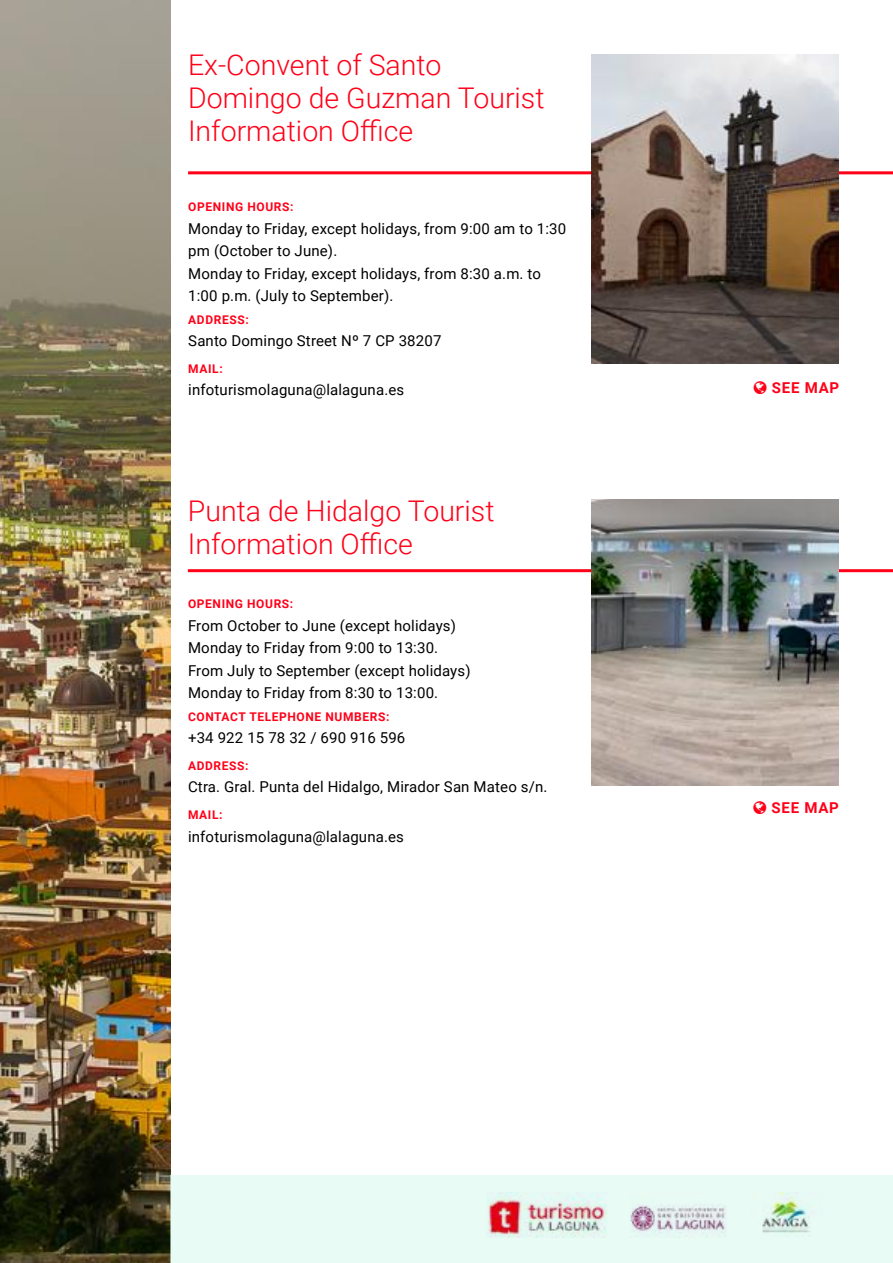
<style>
.page{position:relative;width:893px;height:1263px;background:#fff}
.page>*{position:absolute;margin:0;border:0;box-sizing:border-box;transform-origin:0 0}
.t1{font:300 28.5px/33px "Roboto";color:#ff0018}
.t2{font:15px/22.5px "Roboto";letter-spacing:.01em;color:#000}
.t3{font:700 15px "Roboto";letter-spacing:.05em;color:#ff0018}
.t4{font:700 12px "Roboto";letter-spacing:.05em;color:#ff0018}
</style>
<div class="page">
<hr style="left:188px;top:569px;width:705px;height:3px;background:#ff0018">
<img style="left:0;top:0;width:170px;height:1263px">
<img style="left:591px;top:499px;width:247px;height:286px">
<div style="left:170px;top:1176px;width:723px;height:87px;background:#e9fbf5"></div>
<img style="left:487px;top:1192px;width:323px;height:45px">
<hr style="left:188px;top:171px;width:705px;height:3px;background:#ff0018">
<img style="left:592px;top:54px;width:247px;height:309px">
<h1 class="t1" style="left:188px;top:48px;width:358px">Ex-Convent of Santo<br>Domingo de Guzman Tourist<br>Information Office</h1>
<p class="t4" style="left:188px;top:198px;width:107px">OPENING HOURS:</p>
<p class="t2" style="left:188px;top:216px;width:379px">Monday to Friday, except holidays, from 9:00 am to 1:30 pm (October to June).<br>Monday to Friday, except holidays, from 8:30 a.m. to 1:00 p.m. (July to September).</p>
<p class="t4" style="left:188px;top:311px;width:62px">ADDRESS:</p>
<p class="t2" style="left:188px;top:329px;width:255px">Santo Domingo Street Nº 7 CP 38207</p>
<p class="t4" style="left:188px;top:360px;width:36px">MAIL:</p>
<p class="t2" style="left:188px;top:378px;width:217px">infoturismolaguna@lalaguna.es</p>
<p class="t3" style="left:772px;top:377px;width:69px">SEE MAP</p>
<h1 class="t1" style="left:188px;top:493px;width:308px">Punta de Hidalgo Tourist<br>Information Office</h1>
<p class="t4" style="left:188px;top:595px;width:107px">OPENING HOURS:</p>
<p class="t2" style="left:188px;top:613px;width:284px">From October to June (except holidays)<br>Monday to Friday from 9:00 to 13:30.<br>From July to September (except holidays)<br>Monday to Friday from 8:30 to 13:00.</p>
<p class="t4" style="left:188px;top:708px;width:203px">CONTACT TELEPHONE NUMBERS:</p>
<p class="t2" style="left:188px;top:726px;width:219px">+34 922 15 78 32 / 690 916 596</p>
<p class="t4" style="left:188px;top:757px;width:62px">ADDRESS:</p>
<p class="t2" style="left:188px;top:775px;width:361px">Ctra. Gral. Punta del Hidalgo, Mirador San Mateo s/n.</p>
<p class="t4" style="left:188px;top:806px;width:36px">MAIL:</p>
<p class="t2" style="left:188px;top:824px;width:217px">infoturismolaguna@lalaguna.es</p>
<p class="t3" style="left:772px;top:797px;width:69px">SEE MAP</p>
</div>
